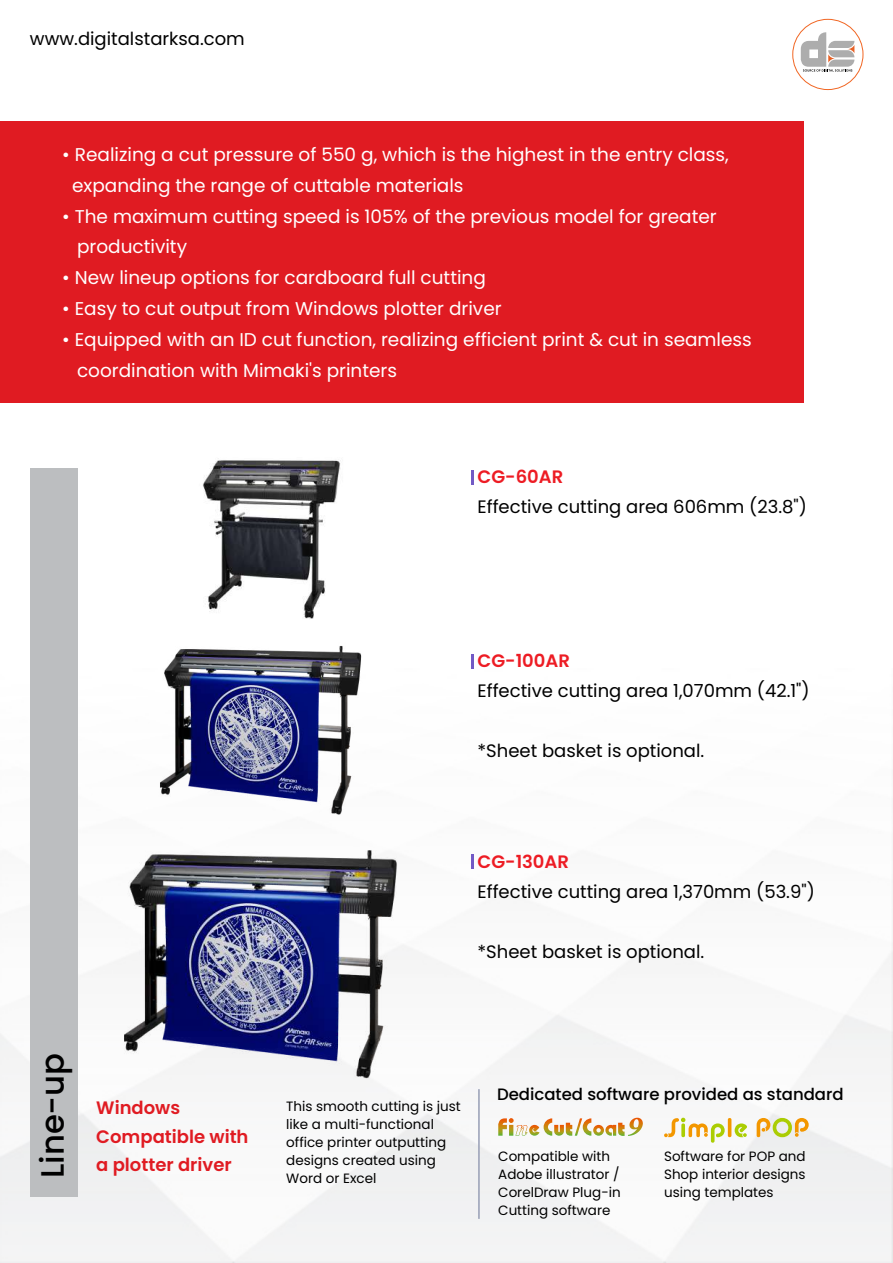
<style>
.page{position:relative;width:893px;height:1263px;background:#fff}
.page>*{position:absolute;margin:0;border:0;box-sizing:border-box;transform-origin:0 0}
.t1{font:500 32.25px "Poppins";color:#000}
.t2{font:18.45px/30.8px "Poppins";color:#fff}
.t3{font:18px "Poppins";color:#000}
.t4{font:600 18px/28.5px "Poppins";color:#e01b22}
.t5{font:600 18px "Poppins";color:#ed1c24}
.t6{font:500 16.5px "Poppins";color:#000}
.t7{font:13.5px/18px "Poppins";color:#000}
</style>
<div class="page">
<div style="left:0;top:121px;width:804px;height:282px;background:#e01b22"></div>
<img style="left:203px;top:460px;width:138px;height:159px">
<img style="left:117px;top:846px;width:288px;height:237px">
<img style="left:154px;top:645px;width:214px;height:173px">
<div style="left:30px;top:469px;width:48px;height:728px;background:#bcbec0"></div>
<hr style="left:471px;top:470px;width:3px;height:14px;background:#725ac5">
<hr style="left:471px;top:654px;width:3px;height:15px;background:#725ac5">
<hr style="left:471px;top:854px;width:3px;height:15px;background:#725ac5">
<svg style="left:757px;top:1118px;width:52px;height:19px"></svg>
<svg style="left:664px;top:1118px;width:83px;height:25px"></svg>
<svg style="left:498px;top:1118px;width:145px;height:18px"></svg>
<hr style="left:478px;top:1089px;width:2px;height:130px;background:#979eb5">
<div style="left:792px;top:19px;width:71px;height:71px;border:1px solid #f16623;border-radius:50%"></div>
<svg style="left:800px;top:32px;width:54px;height:40px"></svg>
<p class="t3" style="left:30px;top:28px;width:216px">www.digitalstarksa.com</p>
<p class="t2" style="left:72px;top:139px;width:658px;text-indent:-10px">• Realizing a cut pressure of 550 g, which is the highest in the entry class, expanding the range of cuttable materials</p>
<p class="t2" style="left:77px;top:201px;width:641px;text-indent:-15px">• The maximum cutting speed is 105% of the previous model for greater productivity</p>
<p class="t2" style="left:62px;top:262px;width:425px">• New lineup options for cardboard full cutting</p>
<p class="t2" style="left:62px;top:293px;width:441px">• Easy to cut output from Windows plotter driver</p>
<p class="t2" style="left:77px;top:324px;width:676px;text-indent:-15px">• Equipped with an ID cut function, realizing efficient print &amp; cut in seamless coordination with Mimaki's printers</p>
<p class="t5" style="left:477px;top:466px;width:87px">CG-60AR</p>
<p class="t3" style="left:477px;top:496px;width:331px">Effective cutting area 606mm (23.8")</p>
<p class="t5" style="left:477px;top:650px;width:94px">CG-100AR</p>
<p class="t3" style="left:477px;top:680px;width:334px">Effective cutting area 1,070mm (42.1")</p>
<p class="t3" style="left:477px;top:740px;width:228px">*Sheet basket is optional.</p>
<p class="t5" style="left:477px;top:851px;width:93px">CG-130AR</p>
<p class="t3" style="left:477px;top:881px;width:339px">Effective cutting area 1,370mm (53.9")</p>
<p class="t3" style="left:477px;top:941px;width:228px">*Sheet basket is optional.</p>
<h1 class="t1" style="left:34px;top:1178px;width:127px;rotate:-90deg">Line-up</h1>
<p class="t4" style="left:96px;top:1094px;width:154px">Windows<br>Compatible with a plotter driver</p>
<p class="t7" style="left:286px;top:1097px;width:176px">This smooth cutting is just like a multi-functional office printer outputting designs created using<br>Word or Excel</p>
<p class="t6" style="left:497px;top:1085px;width:348px">Dedicated software provided as standard</p>
<p class="t7" style="left:498px;top:1147px;width:124px">Compatible with<br>Adobe illustrator /<br>CorelDraw Plug-in<br>Cutting software</p>
<p class="t7" style="left:664px;top:1147px;width:143px;text-align:justify">Software for POP and Shop interior designs using templates</p>
</div>
